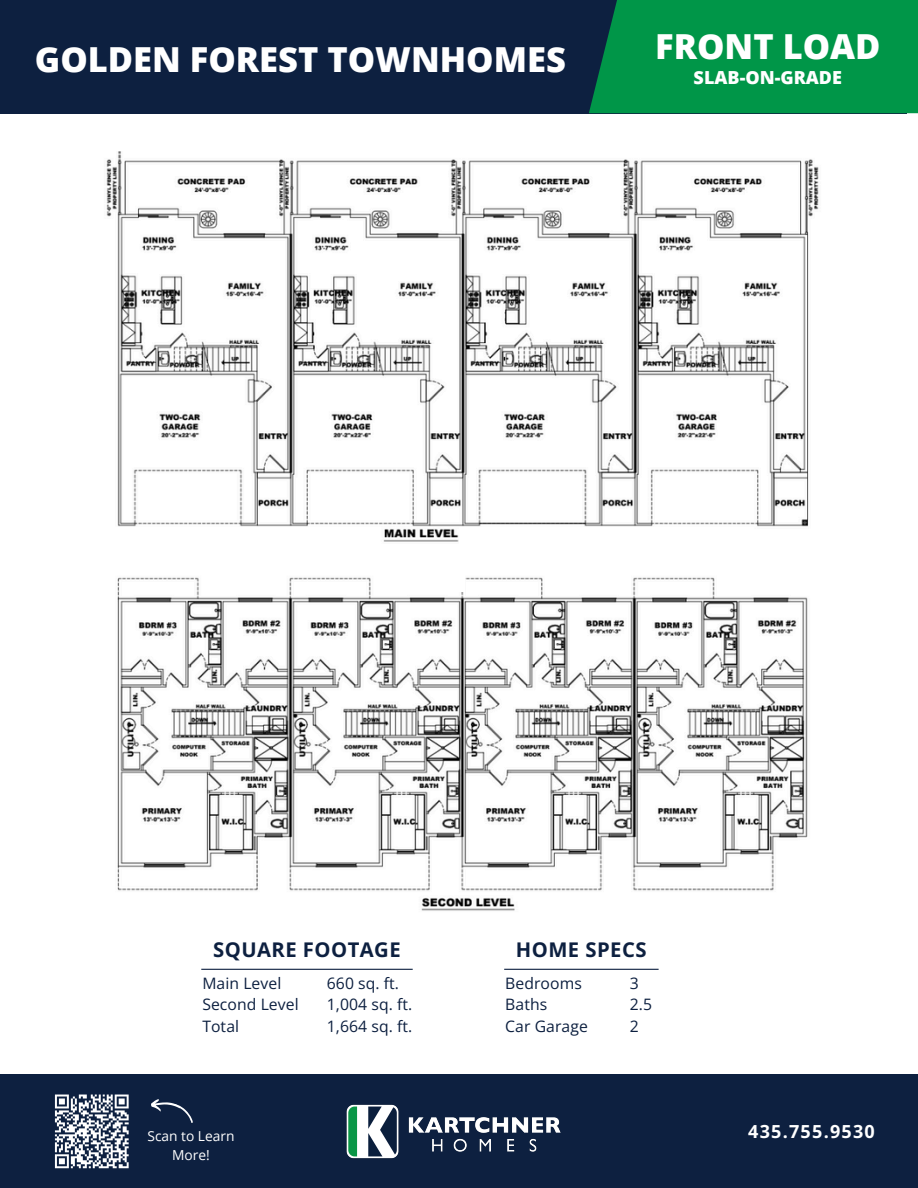
<style>
.page{position:relative;width:918px;height:1188px;background:#fff}
.page>*{position:absolute;margin:0;border:0;box-sizing:border-box;transform-origin:0 0}
.t1{font:800 34.5px "Open Sans";color:#fff}
.t2{font:700 20.25px "Open Sans";letter-spacing:.025em;color:#0d2040}
.t3{font:800 18px "Open Sans";color:#fff}
.t4{font:700 18px "Open Sans";letter-spacing:.07em;color:#fff}
.t5{font:15.75px/21.3px "Open Sans";letter-spacing:.005em;color:#0d2040}
.t6{font:13.8px "Open Sans";color:#fff}
</style>
<div class="page">
<div style="left:0;top:0;width:906px;height:113px;background:#0d2040"></div>
<div style="left:0;top:1075px;width:918px;height:113px;background:#0d2040"></div>
<img style="left:346px;top:1104px;width:215px;height:55px">
<div style="left:589px;top:0;width:329px;height:113px;background:#009648"></div>
<svg style="left:151px;top:1099px;width:42px;height:24px"></svg>
<img style="left:106px;top:151px;width:713px;height:391px">
<div style="left:103px;top:527px;width:275px;height:17px;background:#fff"></div>
<div style="left:459px;top:527px;width:275px;height:17px;background:#fff"></div>
<img style="left:117px;top:577px;width:691px;height:334px">
<div style="left:378px;top:570px;width:87px;height:22px;background:#fff"></div>
<hr style="left:201px;top:969px;width:212px;height:1px;background:#0d2040">
<hr style="left:504px;top:969px;width:155px;height:1px;background:#0d2040">
<svg style="left:54px;top:1094px;width:75px;height:75px"></svg>
<p class="t1" style="left:35px;top:35px;width:533px">GOLDEN FOREST TOWNHOMES</p>
<h3 class="t1" style="left:655px;top:22px;width:227px">FRONT LOAD</h3>
<h3 class="t3" style="left:694px;top:65px;width:150px">SLAB-ON-GRADE</h3>
<h5 class="t2" style="left:213px;top:935px;width:189px">SQUARE FOOTAGE</h5>
<h5 class="t5" style="left:202px;top:972px;width:98px">Main Level<br>Second Level<br>Total</h5>
<p class="t5" style="left:327px;top:972px;width:87px">660 sq. ft.<br>1,004 sq. ft.<br>1,664 sq. ft.</p>
<p class="t2" style="left:516px;top:935px;width:132px">HOME SPECS</p>
<p class="t5" style="left:505px;top:972px;width:84px">Bedrooms<br>Baths<br>Car Garage</p>
<p class="t5" style="left:630px;top:972px;width:24px">3<br>2.5<br>2</p>
<h2 class="t6" style="left:147px;top:1127px;width:89px">Scan to Learn</h2>
<p class="t4" style="left:748px;top:1119px;width:128px">435.755.9530</p>
<h5 class="t6" style="left:172px;top:1146px;width:39px">More!</h5>
</div>
